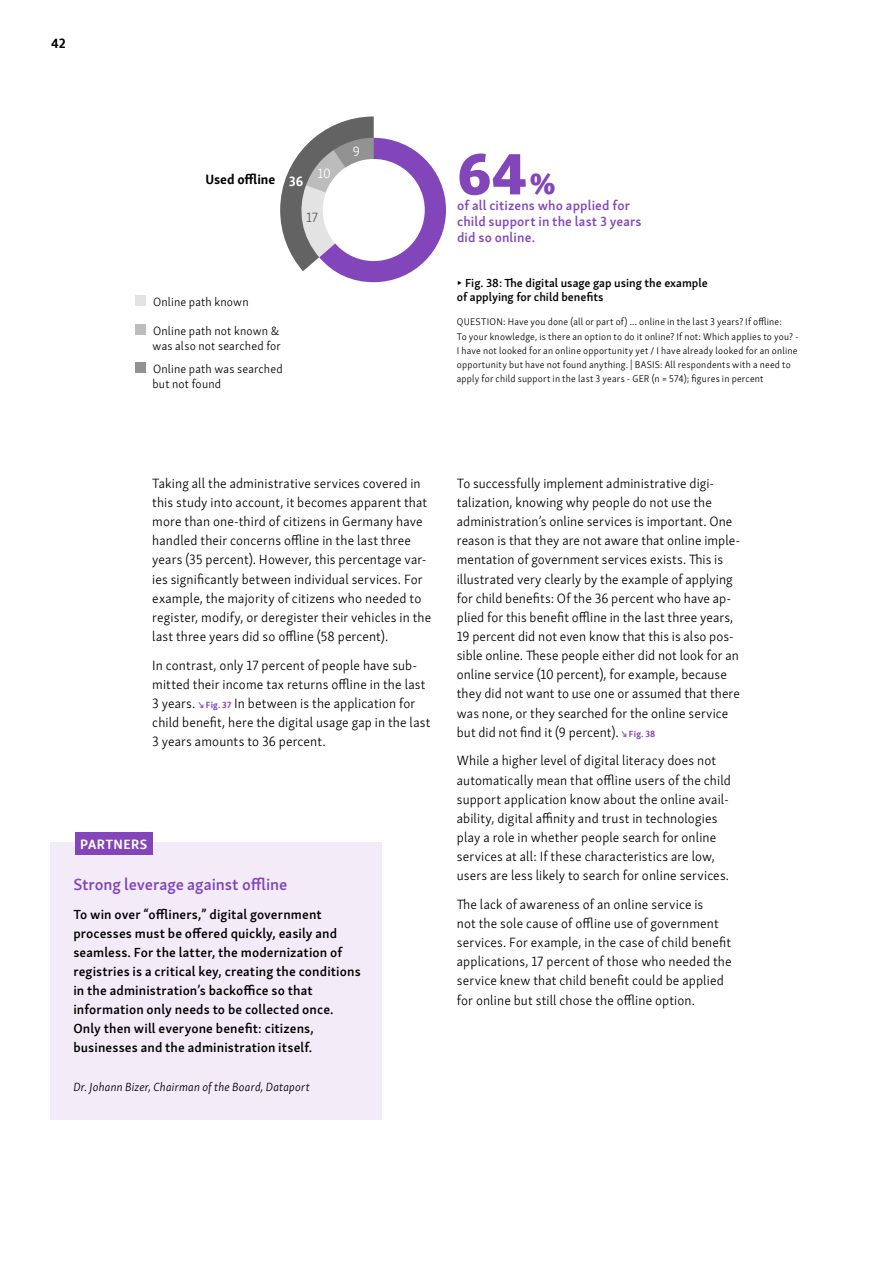
<style>
.page{position:relative;width:893px;height:1263px;background:#fff}
.page>*{position:absolute;margin:0;border:0;box-sizing:border-box;transform-origin:0 0}
.t1{font:60px "Skolar Sans PE Eb";color:#8345ba}
.t2{font:600 16.5px "Skolar Sans PE";letter-spacing:-.005em;color:#8345ba}
.t3{font:300 13.5px/19.2px "Skolar Sans PE";letter-spacing:.01em;color:#000}
.t4{font:600 13.5px/19.2px "Skolar Sans PE";letter-spacing:.01em;color:#000}
.t5{font:600 13.5px/15.8px "Skolar Sans PE";letter-spacing:.01em;color:#8345ba}
.t6{font:700 13.5px "Skolar Sans PE";color:#000}
.t7{font:700 13.5px "Skolar Sans PE";letter-spacing:.03em;color:#fff}
.t8{font:300 13.5px "Skolar Sans PE";color:#fff}
.t9{font:300 13.5px "Skolar Sans PE";color:#575756}
.t10{font:300 12px/15px "Skolar Sans PE";letter-spacing:.015em;color:#000}
.t11{font:600 12px/14.4px "Skolar Sans PE";color:#000}
.t12{font:italic 300 12px "Skolar Sans PE";letter-spacing:.015em;color:#000}
.t13{font:300 9.75px/14.2px "Skolar Sans PE";letter-spacing:.02em;color:#000}
.s1{font-size:30px}
.s2{font-weight:700;font-size:9px;color:#8345ba}
</style>
<div class="page">
<div style="left:51px;top:842px;width:331px;height:277px;background:#f3ecf8"></div>
<svg style="left:280px;top:116px;width:166px;height:166px"></svg>
<div style="left:323px;top:159px;width:102px;height:102px;background:#fff;border-radius:50%"></div>
<div style="left:75px;top:832px;width:78px;height:22px;background:#8345ba"></div>
<div style="left:136px;top:296px;width:10px;height:10px;background:#e3e3e3"></div>
<div style="left:136px;top:324px;width:10px;height:11px;background:#bcbcbc"></div>
<div style="left:136px;top:362px;width:10px;height:11px;background:#929292"></div>
<p class="t6" style="left:51px;top:32px;width:16px">42</p>
<p class="t6" style="left:205px;top:169px;width:71px">Used offline</p>
<p class="t7" style="left:289px;top:171px;width:16px">36</p>
<p class="t8" style="left:317px;top:163px;width:15px">10</p>
<p class="t9" style="left:306px;top:207px;width:14px">17</p>
<p class="t8" style="left:353px;top:141px;width:9px">9</p>
<p class="t10" style="left:153px;top:294px;width:97px">Online path known</p>
<p class="t10" style="left:153px;top:322px;width:130px">Online path not known &amp; was also not searched for</p>
<p class="t10" style="left:153px;top:361px;width:132px">Online path was searched but not found</p>
<h1 class="t1" style="left:457px;top:123px;width:100px">64 <span class="s1">%</span></h1>
<p class="t5" style="left:457px;top:196px;width:186px">of all citizens who applied for child support in the last 3 years did so online.</p>
<p class="t11" style="left:457px;top:275px;width:253px">▶ Fig. 38: The digital usage gap using the example of applying for child benefits</p>
<p class="t13" style="left:457px;top:314px;width:343px">QUESTION: Have you done (all or part of) ... online in the last 3 years? If offline:<br>To your knowledge, is there an option to do it online? If not: Which applies to you? - I have not looked for an online opportunity yet / I have already looked for an online opportunity but have not found anything. | BASIS: All respondents with a need to apply for child support in the last 3 years - GER (n = 574); figures in percent</p>
<p class="t3" style="left:152px;top:473px;width:281px">Taking all the administrative services covered in this study into account, it becomes apparent that more than one-third of citizens in Germany have handled their concerns offline in the last three years (35 percent). However, this percentage var&shy;ies significantly between individual services. For example, the majority of citizens who needed to register, modify, or deregister their vehicles in the last three years did so offline (58 percent).</p>
<p class="t3" style="left:152px;top:654px;width:280px">In contrast, only 17 percent of people have sub&shy;mitted their income tax returns offline in the last 3 years. <span class="s2">↘ Fig. 37</span> In between is the application for child benefit, here the digital usage gap in the last 3 years amounts to 36 percent.</p>
<p class="t7" style="left:80px;top:833px;width:69px">PARTNERS</p>
<p class="t2" style="left:73px;top:871px;width:216px">Strong leverage against offline</p>
<p class="t4" style="left:73px;top:903px;width:289px">To win over “offliners,” digital government processes must be offered quickly, easily and seamless. For the latter, the modernization of registries is a critical key, creating the conditions in the administration’s backoffice so that information only needs to be collected once.<br>Only then will everyone benefit: citizens, businesses and the administration itself.</p>
<p class="t12" style="left:73px;top:1078px;width:238px">Dr. Johann Bizer, Chairman of the Board, Dataport</p>
<p class="t3" style="left:457px;top:473px;width:285px">To successfully implement administrative digi&shy;talization, knowing why people do not use the administration’s online services is important. One reason is that they are not aware that online imple&shy;mentation of government services exists. This is illustrated very clearly by the example of applying for child benefits: Of the 36 percent who have ap&shy;plied for this benefit offline in the last three years, 19 percent did not even know that this is also pos&shy;sible online. These people either did not look for an online service (10 percent), for example, because they did not want to use one or assumed that there was none, or they searched for the online service but did not find it (9 percent). <span class="s2">↘ Fig. 38</span></p>
<p class="t3" style="left:457px;top:750px;width:275px">While a higher level of digital literacy does not automatically mean that offline users of the child support application know about the online avail&shy;ability, digital affinity and trust in technologies play a role in whether people search for online services at all: If these characteristics are low, users are less likely to search for online services.</p>
<p class="t3" style="left:457px;top:894px;width:276px">The lack of awareness of an online service is<br>not the sole cause of offline use of government services. For example, in the case of child benefit applications, 17 percent of those who needed the service knew that child benefit could be applied for online but still chose the offline option.</p>
</div>
